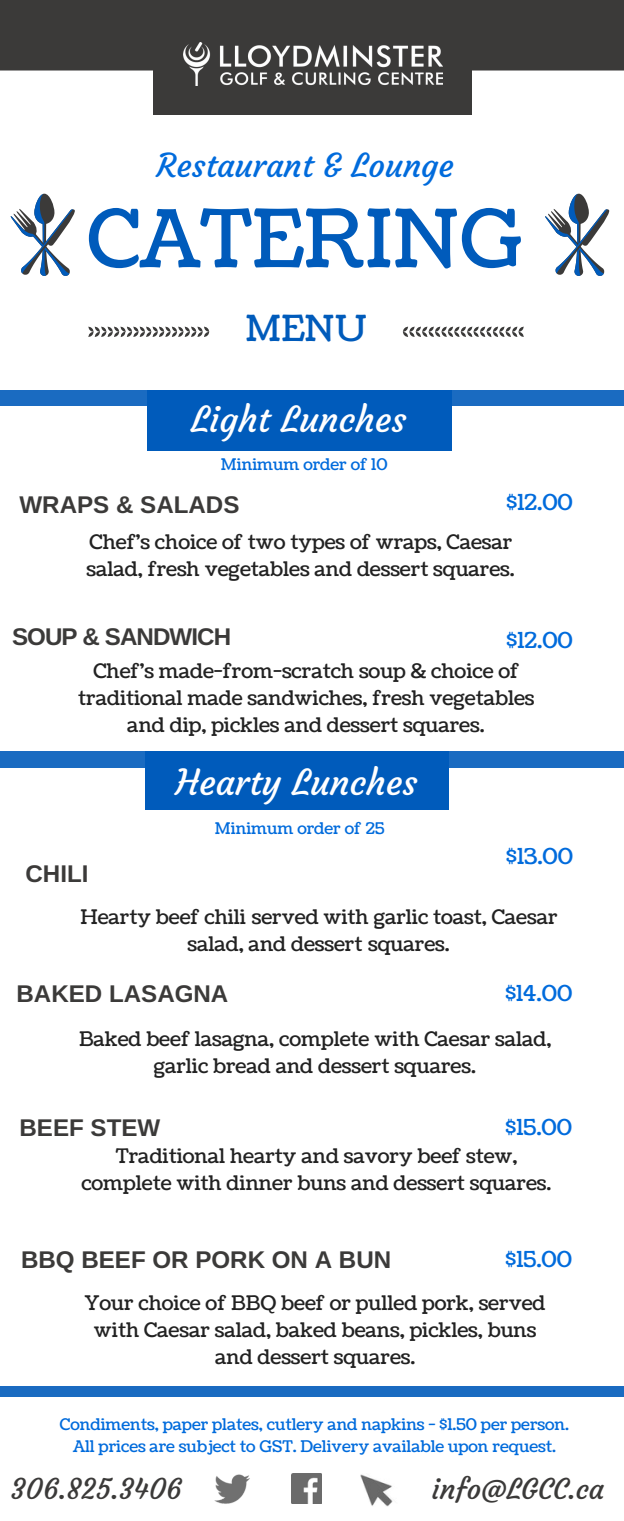
<style>
.page{position:relative;width:624px;height:1521px;background:#fff}
.page>*{position:absolute;margin:0;border:0;box-sizing:border-box;transform-origin:0 0}
.t1{font:80px "Coustard";color:#005bbb}
.t2{font:36px "Coustard";color:#005bbb}
.t3{font:35.2px "Courgette";color:#fff}
.t4{font:32.4px "Courgette";color:#006bdc}
.t5{font:28.2px "Courgette";color:#3b3a39}
.t6{font:700 24.2px "Arimo";color:#3b3a39}
.t7{font:700 24.2px "Arimo";letter-spacing:-.04em;color:#3b3a39}
.t8{font:22px "Coustard";color:#006bdc}
.t9{font:20.2px/27px "Coustard";color:#222;text-align:center}
.t10{font:16px/22.4px "Coustard";color:#006bdc;text-align:center}
</style>
<div class="page">
<div style="left:0;top:0;width:624px;height:70px;background:#3b3a39"></div>
<div style="left:153px;top:18px;width:318px;height:96px;background:#3b3a39"></div>
<img style="left:183px;top:42px;width:259px;height:44px">
<div style="left:0;top:390px;width:624px;height:15px;background:#1a6bc1"></div>
<div style="left:0;top:752px;width:624px;height:16px;background:#1a6bc1"></div>
<div style="left:0;top:1386px;width:624px;height:10px;background:#1a6bc1"></div>
<svg style="left:545px;top:194px;width:65px;height:82px"></svg>
<svg style="left:11px;top:194px;width:64px;height:82px"></svg>
<svg style="left:88px;top:327px;width:121px;height:10px"></svg>
<svg style="left:403px;top:327px;width:120px;height:10px"></svg>
<div style="left:147px;top:390px;width:304px;height:60px;background:#005bbb"></div>
<div style="left:146px;top:752px;width:302px;height:58px;background:#005bbb"></div>
<img style="left:214px;top:1474px;width:36px;height:30px">
<img style="left:291px;top:1473px;width:30px;height:30px">
<img style="left:360px;top:1474px;width:33px;height:32px">
<h3 class="t4" style="left:156px;top:145px;width:299px">Restaurant &amp; Lounge</h3>
<h1 class="t1" style="left:88px;top:185px;width:436px">CATERING</h1>
<h2 class="t2" style="left:245px;top:304px;width:123px">MENU</h2>
<h3 class="t3" style="left:191px;top:398px;width:216px">Light Lunches</h3>
<p class="t10" style="left:221px;top:453px;width:168px">Minimum order of 10</p>
<p class="t6" style="left:20px;top:491px;width:221px">WRAPS &amp; SALADS</p>
<p class="t8" style="left:506px;top:487px;width:68px">$12.00</p>
<p class="t9" style="left:86px;top:529px;width:429px;text-align:left">Chef's choice of two types of wraps, Caesar salad, fresh vegetables and dessert squares.</p>
<p class="t7" style="left:12px;top:623px;width:221px">SOUP &amp; SANDWICH</p>
<p class="t8" style="left:506px;top:626px;width:68px">$12.00</p>
<p class="t9" style="left:78px;top:658px;width:457px">Chef's made-from-scratch soup &amp; choice of traditional made sandwiches, fresh vegetables and dip, pickles and dessert squares.</p>
<h3 class="t3" style="left:175px;top:761px;width:243px">Hearty Lunches</h3>
<p class="t6" style="left:26px;top:860px;width:64px">CHILI</p>
<p class="t10" style="left:215px;top:818px;width:171px">Minimum order of 25</p>
<p class="t8" style="left:506px;top:841px;width:68px">$13.00</p>
<p class="t9" style="left:80px;top:904px;width:478px">Hearty beef chili served with garlic toast, Caesar salad, and dessert squares.</p>
<p class="t6" style="left:16px;top:980px;width:213px">BAKED LASAGNA</p>
<p class="t8" style="left:505px;top:978px;width:68px">$14.00</p>
<p class="t9" style="left:79px;top:1026px;width:474px">Baked beef lasagna, complete with Caesar salad, garlic bread and dessert squares.</p>
<p class="t6" style="left:20px;top:1114px;width:142px">BEEF STEW</p>
<p class="t8" style="left:505px;top:1112px;width:68px">$15.00</p>
<p class="t9" style="left:81px;top:1143px;width:471px">Traditional hearty and savory beef stew, complete with dinner buns and dessert squares.</p>
<p class="t6" style="left:21px;top:1246px;width:371px">BBQ BEEF OR PORK ON A BUN</p>
<p class="t8" style="left:505px;top:1244px;width:68px">$15.00</p>
<p class="t9" style="left:85px;top:1290px;width:462px">Your choice of BBQ beef or pulled pork, served with Caesar salad, baked beans, pickles, buns and dessert squares.</p>
<p class="t10" style="left:60px;top:1413px;width:510px">Condiments, paper plates, cutlery and napkins - $1.50 per person.<br>All prices are subject to GST. Delivery available upon request.</p>
<h3 class="t5" style="left:11px;top:1471px;width:173px">306.825.3406</h3>
<h3 class="t5" style="left:432px;top:1471px;width:174px">info@LGCC.ca</h3>
</div>
